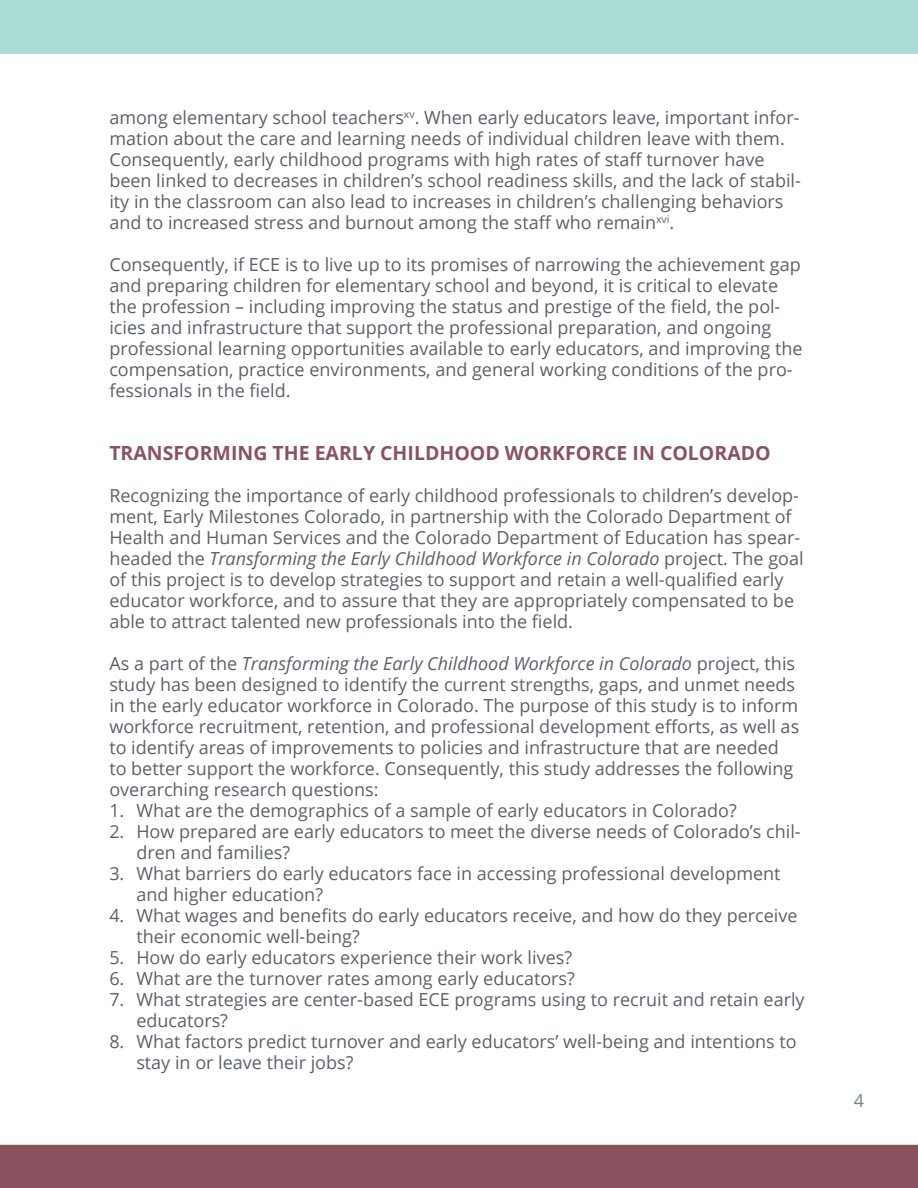
<style>
.page{position:relative;width:918px;height:1188px;background:#fff}
.page>*{position:absolute;margin:0;border:0;box-sizing:border-box;transform-origin:0 0}
.t1{font:700 19.5px "Open Sans";color:#89545f}
.t2{font:18px/21px "Open Sans";color:#5b616a}
.t3{font:18px "Open Sans";color:#778391}
.s1{font-style:italic}
</style>
<div class="page">
<div style="left:0;top:0;width:918px;height:54px;background:#abdcd6"></div>
<div style="left:0;top:1145px;width:918px;height:43px;background:#89545f"></div>
<p class="t2" style="left:109px;top:106px;width:693px">among elementary school teachers<sup>xv</sup>. When early educators leave, important infor&shy;mation about the care and learning needs of individual children leave with them.<br>Consequently, early childhood programs with high rates of staff turnover have been linked to decreases in children’s school readiness skills, and the lack of stabil&shy;ity in the classroom can also lead to increases in children’s challenging behaviors and to increased stress and burnout among the staff who remain<sup>xvi</sup>.</p>
<p class="t2" style="left:109px;top:253px;width:695px">Consequently, if ECE is to live up to its promises of narrowing the achievement gap and preparing children for elementary school and beyond, it is critical to elevate the profession – including improving the status and prestige of the field, the pol&shy;icies and infrastructure that support the professional preparation, and ongoing professional learning opportunities available to early educators, and improving the compensation, practice environments, and general working conditions of the pro&shy;fessionals in the field.</p>
<p class="t1" style="left:109px;top:439px;width:663px">TRANSFORMING THE EARLY CHILDHOOD WORKFORCE IN COLORADO</p>
<p class="t2" style="left:109px;top:484px;width:696px">Recognizing the importance of early childhood professionals to children’s develop&shy;ment, Early Milestones Colorado, in partnership with the Colorado Department of Health and Human Services and the Colorado Department of Education has spear&shy;headed the <span class="s1">Transforming the Early Childhood Workforce in Colorado</span> project. The goal of this project is to develop strategies to support and retain a well-qualified early educator workforce, and to assure that they are appropriately compensated to be able to attract talented new professionals into the field.</p>
<p class="t2" style="left:109px;top:652px;width:691px">As a part of the <span class="s1">Transforming the Early Childhood Workforce in Colorado</span> project, this study has been designed to identify the current strengths, gaps, and unmet needs in the early educator workforce in Colorado. The purpose of this study is to inform workforce recruitment, retention, and professional development efforts, as well as to identify areas of improvements to policies and infrastructure that are needed to better support the workforce. Consequently, this study addresses the following overarching research questions:</p>
<p class="t2" style="left:109px;top:799px;width:629px">1. What are the demographics of a sample of early educators in Colorado?</p>
<p class="t2" style="left:136px;top:820px;width:666px;text-indent:-27px">2. How prepared are early educators to meet the diverse needs of Colorado’s chil&shy;dren and families?</p>
<p class="t2" style="left:136px;top:862px;width:646px;text-indent:-27px">3. What barriers do early educators face in accessing professional development and higher education?</p>
<p class="t2" style="left:136px;top:904px;width:663px;text-indent:-27px">4. What wages and benefits do early educators receive, and how do they perceive their economic well-being?</p>
<p class="t2" style="left:109px;top:946px;width:464px">5. How do early educators experience their work lives?</p>
<p class="t2" style="left:109px;top:967px;width:467px">6. What are the turnover rates among early educators?</p>
<p class="t2" style="left:136px;top:988px;width:670px;text-indent:-27px">7. What strategies are center-based ECE programs using to recruit and retain early educators?</p>
<p class="t2" style="left:136px;top:1030px;width:662px;text-indent:-27px">8. What factors predict turnover and early educators’ well-being and intentions to stay in or leave their jobs?</p>
<p class="t3" style="left:854px;top:1088px;width:12px">4</p>
</div>
